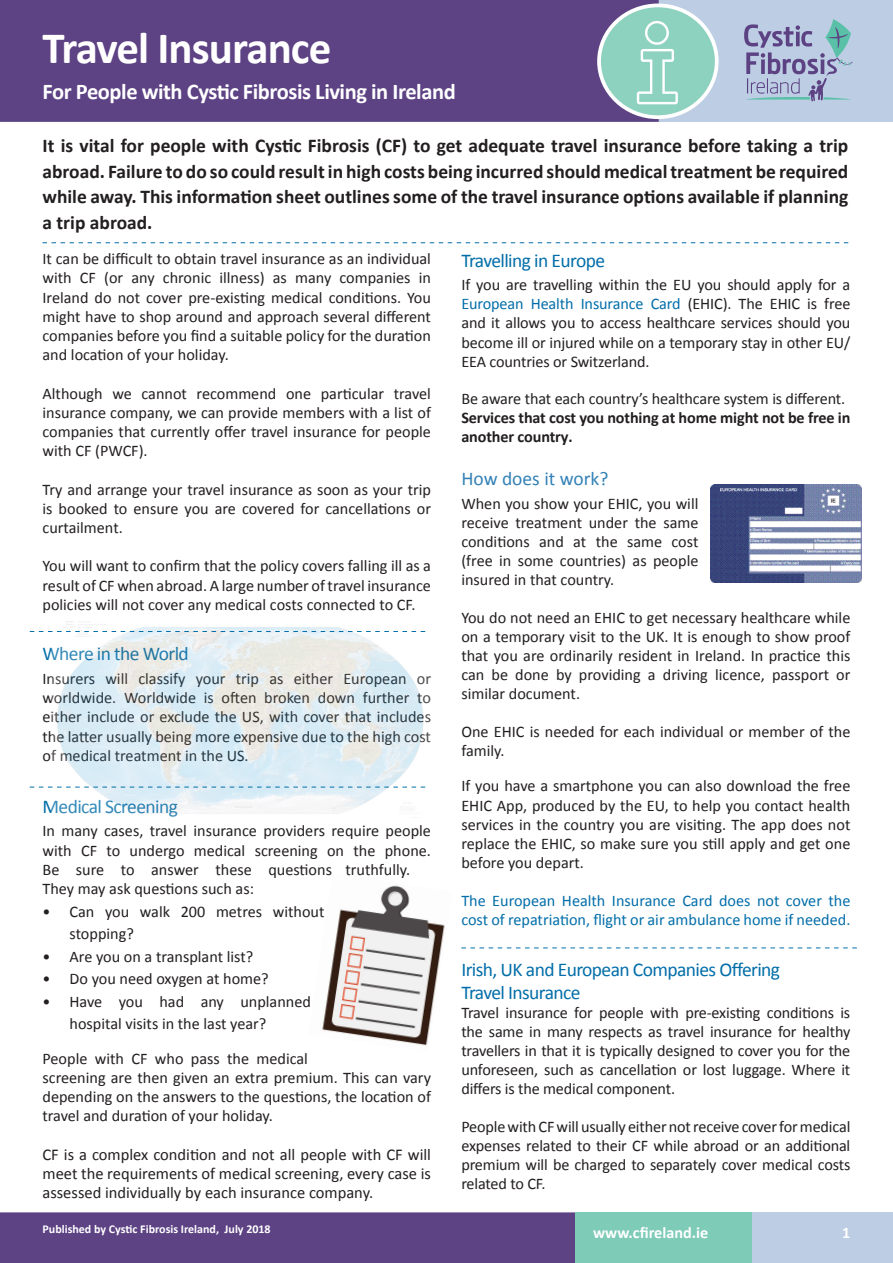
<style>
.page{position:relative;width:893px;height:1263px;background:#fff}
.page>*{position:absolute;margin:0;border:0;box-sizing:border-box;transform-origin:0 0}
.Paper_Title{font:700 45px "Calibri";letter-spacing:-.02em;color:#fff}
.Paper_Sub_title{font:700 22.5px "Calibri";letter-spacing:-.02em;color:#fff}
.Intro_text{font:700 19.5px/25.5px "Calibri";color:#231f20;text-align:justify}
.Body_Copy{font:19.5px/23.4px "Calibri";letter-spacing:-.03em;color:#036ea9}
.Body_Copy-2{font:19.5px "Calibri";color:#3381b6}
.t1{font:16.5px/19.2px "Calibri";color:#231f20;text-align:justify}
.t2{font:16.2px/19.2px "Calibri";color:#231f20;text-align:justify}
.t3{font:16.2px/19.2px "Calibri";color:#036ea9}
.t4{font:700 16.2px/19.2px "Calibri";letter-spacing:-.01em;color:#231f20}
.t5{font:700 16.2px "Calibri";color:#fff}
.Footer_copy{font:700 12px "Calibri";color:#fff}
.s1{color:#036ea9}
.s2{font-size:15.75px}
</style>
<div class="page">
<div style="left:0;top:0;width:893px;height:122px;background:#bccde4"></div>
<div style="left:0;top:0;width:659px;height:122px;background:#5d4284"></div>
<div style="left:599px;top:5px;width:118px;height:112px;background:#8dd1bf;border-radius:50%"></div>
<svg style="left:637px;top:21px;width:41px;height:83px"></svg>
<div style="left:597px;top:4px;width:122px;height:115px;border:4px solid #fff;border-radius:50%"></div>
<div style="left:0;top:1212px;width:575px;height:51px;background:#5d4284"></div>
<div style="left:575px;top:1212px;width:179px;height:51px;background:#7ecbb8"></div>
<div style="left:752px;top:1212px;width:141px;height:51px;background:#bccde4"></div>
<svg style="left:744px;top:19px;width:109px;height:82px"></svg>
<img style="left:51px;top:624px;width:375px;height:190px">
<svg style="left:43px;top:242px;width:805px;height:1px"></svg>
<img style="left:322px;top:885px;width:123px;height:161px">
<img style="left:711px;top:484px;width:150px;height:99px">
<svg style="left:30px;top:631px;width:395px;height:1px"></svg>
<svg style="left:30px;top:787px;width:395px;height:1px"></svg>
<svg style="left:461px;top:947px;width:396px;height:1px"></svg>
<p class="Paper_Title" style="left:43px;top:20px;width:290px">Travel Insurance</p>
<p class="Paper_Sub_title" style="left:43px;top:77px;width:415px">For People with Cystic Fibrosis Living in Ireland</p>
<p class="Intro_text" style="left:43px;top:133px;width:807px">It is vital for people with Cystic Fibrosis (CF) to get adequate travel insurance before taking a trip abroad. Failure to do so could result in high costs being incurred should medical treatment be required while away. This information sheet outlines some of the travel insurance options available if planning a trip abroad.</p>
<p class="t2" style="left:43px;top:249px;width:390px">It can be difficult to obtain travel insurance as an individual with CF (or any chronic illness) as many companies in Ireland do not cover pre-existing medical conditions. You might have to shop around and approach several different companies before you find a suitable policy for the duration and location of your holiday.</p>
<p class="t2" style="left:43px;top:384px;width:390px">Although we cannot recommend one particular travel insurance company, we can provide members with a list of companies that currently offer travel insurance for people with CF (PWCF).</p>
<p class="t2" style="left:43px;top:480px;width:390px">Try and arrange your travel insurance as soon as your trip is booked to ensure you are covered for cancellations or curtailment.</p>
<p class="t2" style="left:43px;top:556px;width:390px">You will want to confirm that the policy covers falling ill as a result of CF when abroad. A large number of travel insurance policies will not cover any medical costs connected to CF.</p>
<p class="Body_Copy" style="left:43px;top:642px;width:148px">Where in the World</p>
<p class="t2" style="left:43px;top:669px;width:390px">Insurers will classify your trip as either European or worldwide. Worldwide is often broken down further to either include or exclude the US, with cover that includes the latter usually being more expensive due to the high cost of medical treatment in the US.</p>
<p class="Body_Copy" style="left:43px;top:795px;width:137px">Medical Screening</p>
<p class="t2" style="left:43px;top:821px;width:390px">In many cases, travel insurance providers require people with CF to undergo medical screening on the phone.<br>Be sure to answer these questions truthfully.</p>
<p class="t2" style="left:43px;top:879px;width:213px">They may ask questions such as:</p>
<p class="t2" style="left:70px;top:900px;width:256px;line-height:22.5px;text-indent:-27px">• Can you walk 200 metres without stopping?</p>
<p class="t2" style="left:43px;top:946px;width:212px">• Are you on a transplant list?</p>
<p class="t2" style="left:43px;top:969px;width:228px">• Do you need oxygen at home?</p>
<p class="t2" style="left:70px;top:990px;width:243px;line-height:22.5px;text-indent:-27px">• Have you had any unplanned hospital visits in the last year?</p>
<p class="t2" style="left:43px;top:1048px;width:390px;text-align:left">People with CF who pass the medical<br>screening are then given an extra premium. This can vary depending on the answers to the questions, the location of travel and duration of your holiday.</p>
<p class="t1" style="left:43px;top:1144px;width:390px">CF is a complex condition and not all people with CF will meet the requirements of medical screening, every case is assessed individually by each insurance company.</p>
<p class="Body_Copy" style="left:461px;top:248px;width:145px">Travelling in Europe</p>
<p class="t2" style="left:461px;top:275px;width:391px">If you are travelling within the EU you should apply for a <span class="s1">European Health Insurance Card</span> (EHIC). The EHIC is free and it allows you to access healthcare services should you become ill or injured while on a temporary stay in other EU/ EEA countries or Switzerland.</p>
<p class="t2" style="left:461px;top:389px;width:385px">Be aware that each country’s healthcare system is different.</p>
<p class="t4" style="left:461px;top:408px;width:391px">Services that cost you nothing at home might not be free in another country<span class="s2">.</span></p>
<p class="Body_Copy-2" style="left:461px;top:466px;width:149px">How does it work?</p>
<p class="t2" style="left:461px;top:494px;width:239px">When you show your EHIC, you will receive treatment under the same conditions and at the same cost (free in some countries) as people insured in that country.</p>
<p class="t2" style="left:461px;top:608px;width:391px">You do not need an EHIC to get necessary healthcare while on a temporary visit to the UK. It is enough to show proof that you are ordinarily resident in Ireland. In practice this can be done by providing a driving licence, passport or similar document.</p>
<p class="t2" style="left:461px;top:722px;width:391px">One EHIC is needed for each individual or member of the family.</p>
<p class="t2" style="left:461px;top:776px;width:391px">If you have a smartphone you can also download the free EHIC App, produced by the EU, to help you contact health services in the country you are visiting. The app does not replace the EHIC, so make sure you still apply and get one before you depart.</p>
<p class="t3" style="left:461px;top:891px;width:391px">The European Health Insurance Card does not cover the cost of repatriation, flight or air ambulance home if needed.</p>
<p class="Body_Copy" style="left:461px;top:958px;width:320px">Irish, UK and European Companies Offering<br>Travel Insurance</p>
<p class="t2" style="left:461px;top:1003px;width:391px">Travel insurance for people with pre-existing conditions is the same in many respects as travel insurance for healthy travellers in that it is typically designed to cover you for the unforeseen, such as cancellation or lost luggage. Where it differs is the medical component.</p>
<p class="t2" style="left:461px;top:1117px;width:390px">People with CF will usually either not receive cover for medical expenses related to their CF while abroad or an additional premium will be charged to separately cover medical costs related to CF.</p>
<p class="Footer_copy" style="left:43px;top:1221px;width:230px">Published by Cystic Fibrosis Ireland, July 2018</p>
<p class="t5" style="left:593px;top:1222px;width:117px">www.cfireland.ie</p>
<p class="t5" style="left:842px;top:1222px;width:10px">1</p>
</div>
